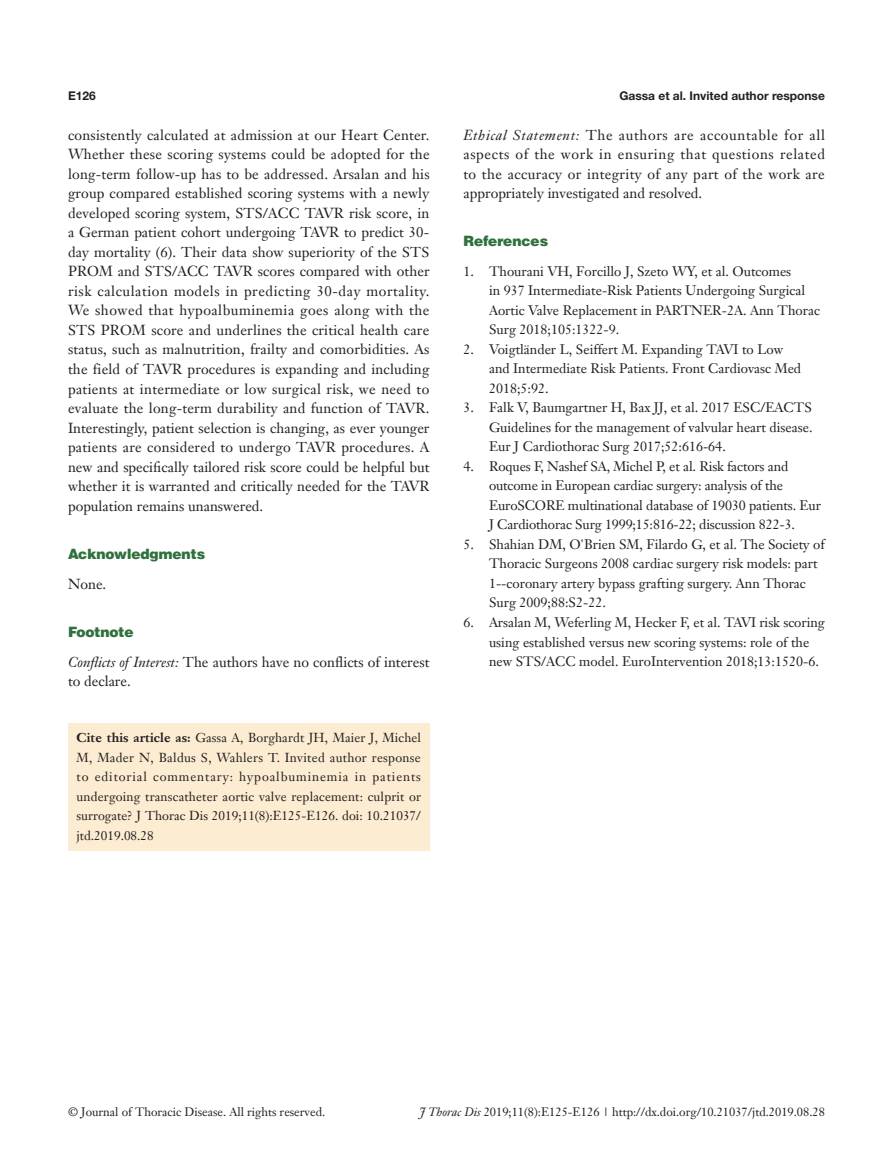
<style>
.page{position:relative;width:893px;height:1170px;background:#fff}
.page>*{position:absolute;margin:0;border:0;box-sizing:border-box;transform-origin:0 0}
.t1{font:14.25px/19.5px "Janson Text LT";color:#231f20;text-align:justify}
.一级标题-6_5{font:900 14.25px "Helvetica";color:#30703e}
.t2{font:13.5px/19.5px "Janson Text LT";color:#231f20}
.Cite{font:12.75px/19.5px "Janson Text LT";color:#231f20;text-align:justify}
.t3{font:12px "Janson Text LT";color:#231f20}
.Running_title{font:700 12px "Helvetica Neue LT Pro";color:#231f20}
.s1{font-style:italic}
.s2{font-weight:700}
</style>
<div class="page">
<div style="left:68px;top:723px;width:361px;height:127px;background:#fcedd2"></div>
<p class="Running_title" style="left:68px;top:88px;width:29px">E126</p>
<p class="t1" style="left:68px;top:125px;width:363px">consistently calculated at admission at our Heart Center.<br>Whether these scoring systems could be adopted for the long-term follow-up has to be addressed. Arsalan and his group compared established scoring systems with a newly developed scoring system, STS/ACC TAVR risk score, in a German patient cohort undergoing TAVR to predict 30- day mortality (6). Their data show superiority of the STS PROM and STS/ACC TAVR scores compared with other risk calculation models in predicting 30-day mortality.<br>We showed that hypoalbuminemia goes along with the STS PROM score and underlines the critical health care status, such as malnutrition, frailty and comorbidities. As the field of TAVR procedures is expanding and including patients at intermediate or low surgical risk, we need to evaluate the long-term durability and function of TAVR.<br>Interestingly, patient selection is changing, as ever younger patients are considered to undergo TAVR procedures. A new and specifically tailored risk score could be helpful but whether it is warranted and critically needed for the TAVR population remains unanswered.</p>
<p class="一级标题-6_5" style="left:68px;top:545px;width:139px">Acknowledgments</p>
<p class="t1" style="left:68px;top:573px;width:40px">None.</p>
<p class="一级标题-6_5" style="left:68px;top:623px;width:67px">Footnote</p>
<p class="t1" style="left:68px;top:651px;width:363px"><span class="s1">Conflicts of Interest:</span> The authors have no conflicts of interest to declare.</p>
<p class="Cite" style="left:77px;top:728px;width:346px"><span class="s2">Cite this article as:</span> Gassa A, Borghardt JH, Maier J, Michel M, Mader N, Baldus S, Wahlers T. Invited author response to editorial commentary: hypoalbuminemia in patients undergoing transcatheter aortic valve replacement: culprit or surrogate? J Thorac Dis 2019;11(8):E125-E126. doi: 10.21037/ jtd.2019.08.28</p>
<p class="Running_title" style="left:619px;top:88px;width:207px">Gassa et al. Invited author response</p>
<p class="t1" style="left:463px;top:125px;width:363px"><span class="s1">Ethical Statement:</span> The authors are accountable for all aspects of the work in ensuring that questions related to the accuracy or integrity of any part of the work are appropriately investigated and resolved.</p>
<p class="一级标题-6_5" style="left:463px;top:232px;width:86px">References</p>
<p class="t2" style="left:489px;top:261px;width:332px;text-indent:-26px">1. Thourani VH, Forcillo J, Szeto WY, et al. Outcomes<br>in 937 Intermediate-Risk Patients Undergoing Surgical Aortic Valve Replacement in PARTNER-2A. Ann Thorac Surg 2018;105:1322-9.</p>
<p class="t2" style="left:489px;top:339px;width:314px;text-indent:-26px">2. Voigtländer L, Seiffert M. Expanding TAVI to Low and Intermediate Risk Patients. Front Cardiovasc Med<br>2018;5:92.</p>
<p class="t2" style="left:489px;top:398px;width:325px;text-align:justify;text-indent:-26px">3. Falk V, Baumgartner H, Bax JJ, et al. 2017 ESC/EACTS Guidelines for the management of valvular heart disease.<br>Eur J Cardiothorac Surg 2017;52:616-64.</p>
<p class="t2" style="left:489px;top:456px;width:333px;text-indent:-26px">4. Roques F, Nashef SA, Michel P, et al. Risk factors and outcome in European cardiac surgery: analysis of the EuroSCORE multinational database of 19030 patients. Eur J Cardiothorac Surg 1999;15:816-22; discussion 822-3.</p>
<p class="t2" style="left:489px;top:534px;width:337px;text-indent:-26px">5. Shahian DM, O'Brien SM, Filardo G, et al. The Society of Thoracic Surgeons 2008 cardiac surgery risk models: part 1--coronary artery bypass grafting surgery. Ann Thorac Surg 2009;88:S2-22.</p>
<p class="t2" style="left:489px;top:612px;width:337px;text-indent:-26px">6. Arsalan M, Weferling M, Hecker F, et al. TAVI risk scoring using established versus new scoring systems: role of the new STS/ACC model. EuroIntervention 2018;13:1520-6.</p>
<p class="t3" style="left:68px;top:1104px;width:259px">© Journal of Thoracic Disease. All rights reserved.</p>
<p class="t3" style="left:419px;top:1104px;width:407px"><span class="s1">J Thorac Dis</span> 2019;11(8):E125-E126 | http://dx.doi.org/10.21037/jtd.2019.08.28</p>
</div>
